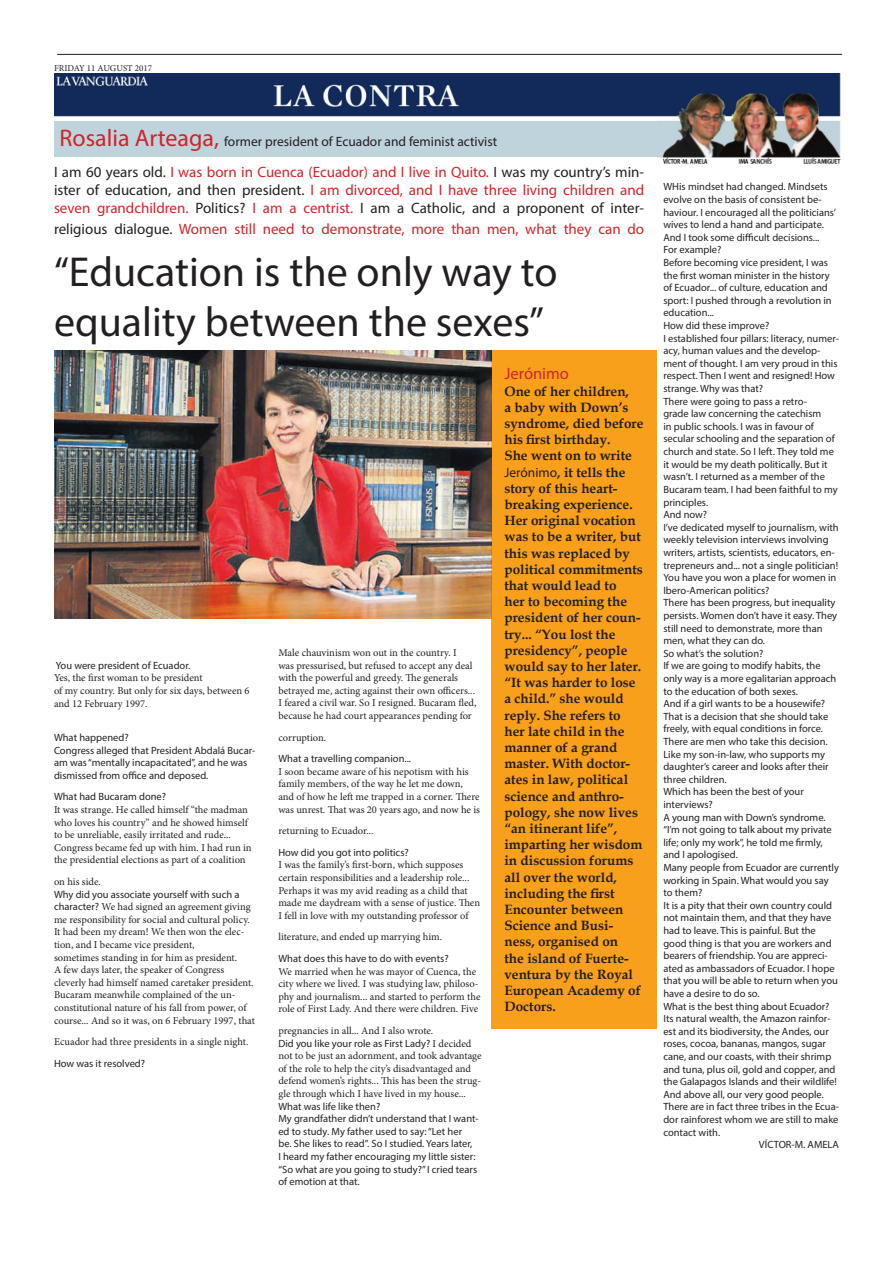
<style>
.page{position:relative;width:893px;height:1263px;background:#fff}
.page>*{position:absolute;margin:0;border:0;box-sizing:border-box;transform-origin:0 0}
.t1{font:42px/50.4px "Myriad Pro";color:#231f20}
.t2{font:16.5px "Myriad Pro";color:#d1232a}
.t3{font:15px/18px "Myriad Pro";color:#d1232a;text-align:justify}
.t4{font:700 13.5px/16.2px "Book Antiqua";color:#231f20}
.t5{font:13.5px "Myriad Pro";color:#231f20}
.t6{font:10.5px/12.6px "Myriad Pro";color:#231f20}
.t7{font:10.5px/12.6px "Minion Pro";color:#231f20}
.t8{font:9px "Minion Pro";color:#231f20}
.s1{font-size:24px;color:#d1232a}
.s2{color:#231f20}
.s3{font-family:"Myriad Pro"}
.s4{font-family:"Myriad Pro";font-weight:400}
</style>
<div class="page">
<img style="left:54px;top:73px;width:787px;height:91px">
<hr style="left:57px;top:54px;width:785px;height:1px;background:#231f20">
<div style="left:54px;top:121px;width:603px;height:35px;background:#bfd3dc"></div>
<div style="left:492px;top:350px;width:165px;height:679px;background:#f89f1c"></div>
<img style="left:54px;top:350px;width:438px;height:269px">
<p class="t8" style="left:54px;top:62px;width:100px">FRIDAY 11 AUGUST 2017</p>
<p class="t5" style="left:60px;top:133px;width:439px"><span class="s1">Rosalia Arteaga,</span> former president of Ecuador and feminist activist</p>
<p class="t3" style="left:54px;top:162px;width:592px"><span class="s2">I am 60 years old.</span> I was born in Cuenca (Ecuador) and I live in Quito. <span class="s2">I was my country’s min&shy;ister of education, and then president.</span> I am divorced, and I have three living children and seven grandchildren. <span class="s2">Politics?</span> I am a centrist. <span class="s2">I am a Catholic, and a proponent of inter-</span></p>
<p class="t3" style="left:54px;top:220px;width:592px"><span class="s2">religious dialogue.</span> Women still need to demonstrate, more than men, what they can do</p>
<p class="t1" style="left:54px;top:246px;width:505px">“Education is the only way to equality between the sexes”</p>
<p class="t6" style="left:56px;top:659px;width:136px">You were president of Ecuador.</p>
<p class="t7" style="left:54px;top:672px;width:197px">Yes, the first woman to be president<br>of my country. But only for six days, between 6 and 12 February 1997.</p>
<p class="t6" style="left:54px;top:731px;width:76px">What happened?</p>
<p class="t6" style="left:54px;top:743px;width:203px">Congress alleged that President Abdalá Bucar&shy;am was “mentally incapacitated”, and he was dismissed from office and deposed.</p>
<p class="t6" style="left:54px;top:790px;width:114px">What had Bucaram done?</p>
<p class="t7" style="left:54px;top:803px;width:199px">It was strange. He called himself “the madman who loves his country” and he showed himself to be unreliable, easily irritated and rude...<br>Congress became fed up with him. I had run in the presidential elections as part of a coalition</p>
<p class="t7" style="left:54px;top:875px;width:48px">on his side.</p>
<p class="t7" style="left:54px;top:888px;width:198px"><span class="s3">Why did you associate yourself with such a character?</span> We had signed an agreement giving me responsibility for social and cultural policy.<br>It had been my dream! We then won the elec&shy;tion, and I became vice president,</p>
<p class="t7" style="left:54px;top:951px;width:185px">sometimes standing in for him as president.</p>
<p class="t7" style="left:54px;top:963px;width:202px">A few days later, the speaker of Congress cleverly had himself named caretaker president.<br>Bucaram meanwhile complained of the un&shy;constitutional nature of his fall from power, of course... And so it was, on 6 February 1997, that</p>
<p class="t7" style="left:54px;top:1035px;width:196px">Ecuador had three presidents in a single night.</p>
<p class="t6" style="left:54px;top:1057px;width:93px">How was it resolved?</p>
<p class="t7" style="left:278px;top:646px;width:200px">Male chauvinism won out in the country. I<br>was pressurised, but refused to accept any deal with the powerful and greedy. The generals betrayed me, acting against their own officers...<br>I feared a civil war. So I resigned. Bucaram fled, because he had court appearances pending for</p>
<p class="t7" style="left:278px;top:731px;width:49px">corruption.</p>
<p class="t6" style="left:278px;top:752px;width:134px">What a travelling companion...</p>
<p class="t7" style="left:278px;top:765px;width:203px">I soon became aware of his nepotism with his family members, of the way he let me down, and of how he left me trapped in a corner. There was unrest. That was 20 years ago, and now he is</p>
<p class="t7" style="left:278px;top:825px;width:97px">returning to Ecuador...</p>
<p class="t6" style="left:278px;top:846px;width:132px">How did you got into politics?</p>
<p class="t7" style="left:278px;top:859px;width:203px">I was the family’s first-born, which supposes certain responsibilities and a leadership role...<br>Perhaps it was my avid reading as a child that made me daydream with a sense of justice. Then I fell in love with my outstanding professor of</p>
<p class="t7" style="left:278px;top:931px;width:165px">literature, and ended up marrying him.</p>
<p class="t6" style="left:278px;top:952px;width:172px">What does this have to do with events?</p>
<p class="t7" style="left:278px;top:965px;width:204px">We married when he was mayor of Cuenca, the city where we lived. I was studying law, philoso&shy;phy and journalism... and started to perform the role of First Lady. And there were children. Five</p>
<p class="t7" style="left:278px;top:1024px;width:156px">pregnancies in all... And I also wrote.</p>
<p class="t7" style="left:278px;top:1037px;width:205px"><span class="s3">Did you like your role as First Lady?</span> I decided not to be just an adornment, and took advantage of the role to help the city’s disadvantaged and defend women’s rights... This has been the strug&shy;gle through which I have lived in my house...<br><span class="s3">What was life like then?</span></p>
<p class="t6" style="left:278px;top:1112px;width:202px">My grandfather didn’t understand that I want&shy;ed to study. My father used to say: “Let her<br>be. She likes to read”. So I studied. Years later,<br>I heard my father encouraging my little sister: “So what are you going to study?” I cried tears of emotion at that.</p>
<p class="t2" style="left:504px;top:364px;width:66px">Jerónimo</p>
<p class="t4" style="left:504px;top:383px;width:141px">One of her children,<br>a baby with Down’s syndrome, died before his first birthday.<br>She went on to write<br><span class="s4">Jerónimo</span>, it tells the story of this heart&shy;breaking experience.<br>Her original vocation was to be a writer, but this was replaced by political commitments that would lead to<br>her to becoming the president of her coun&shy;try... “You lost the presidency”, people would say to her later. “It was harder to lose a child.” she would reply. She refers to her late child in the manner of a grand master. With doctor&shy;ates in law, political science and anthro&shy;pology, she now lives “an itinerant life”, imparting her wisdom in discussion forums all over the world, including the first<br>Encounter between<br>Science and Busi&shy;ness, organised on<br>the island of Fuerte&shy;ventura by the Royal<br>European Academy of<br>Doctors.</p>
<p class="t6" style="left:663px;top:180px;width:174px">WHis mindset had changed. Mindsets evolve on the basis of consistent be&shy;haviour. I encouraged all the politicians’ wives to lend a hand and participate.<br>And I took some difficult decisions...</p>
<p class="t6" style="left:663px;top:243px;width:60px">For example?</p>
<p class="t6" style="left:663px;top:256px;width:170px">Before becoming vice president, I was the first woman minister in the history of Ecuador... of culture, education and sport: I pushed through a revolution in education...</p>
<p class="t6" style="left:663px;top:319px;width:107px">How did these improve?</p>
<p class="t6" style="left:663px;top:332px;width:177px">I established four pillars: literacy, numer&shy;acy, human values and the develop&shy;ment of thought. I am very proud in this respect. Then I went and resigned! How strange. Why was that?</p>
<p class="t6" style="left:663px;top:395px;width:176px">There were going to pass a retro-<br>grade law concerning the catechism<br>in public schools. I was in favour of secular schooling and the separation of church and state. So I left. They told me it would be my death politically. But it wasn’t. I returned as a member of the Bucaram team. I had been faithful to my principles.</p>
<p class="t6" style="left:663px;top:508px;width:45px">And now?</p>
<p class="t6" style="left:663px;top:521px;width:177px">I’ve dedicated myself to journalism, with weekly television interviews involving writers, artists, scientists, educators, en&shy;trepreneurs and... not a single politician!</p>
<p class="t6" style="left:663px;top:571px;width:174px">You have you won a place for women in<br>Ibero-American politics?</p>
<p class="t6" style="left:663px;top:596px;width:175px">There has been progress, but inequality persists. Women don’t have it easy. They still need to demonstrate, more than men, what they can do.</p>
<p class="t6" style="left:663px;top:647px;width:102px">So what’s the solution?</p>
<p class="t6" style="left:663px;top:659px;width:174px">If we are going to modify habits, the only way is a more egalitarian approach to the education of both sexes.</p>
<p class="t6" style="left:663px;top:697px;width:167px">And if a girl wants to be a housewife?<br>That is a decision that she should take freely, with equal conditions in force.<br>There are men who take this decision.<br>Like my son-in-law, who supports my daughter’s career and looks after their three children.</p>
<p class="t6" style="left:663px;top:785px;width:142px">Which has been the best of your interviews?</p>
<p class="t6" style="left:663px;top:810px;width:170px">A young man with Down’s syndrome. “I’m not going to talk about my private life; only my work”, he told me firmly, and I apologised.</p>
<p class="t6" style="left:663px;top:861px;width:177px">Many people from Ecuador are currently working in Spain. What would you say to them?</p>
<p class="t6" style="left:663px;top:899px;width:176px">It is a pity that their own country could not maintain them, and that they have had to leave. This is painful. But the good thing is that you are workers and bearers of friendship. You are appreci&shy;ated as ambassadors of Ecuador. I hope that you will be able to return when you have a desire to do so.</p>
<p class="t6" style="left:663px;top:999px;width:168px">What is the best thing about Ecuador?</p>
<p class="t6" style="left:663px;top:1012px;width:177px">Its natural wealth, the Amazon rainfor&shy;est and its biodiversity, the Andes, our roses, cocoa, bananas, mangos, sugar cane, and our coasts, with their shrimp and tuna, plus oil, gold and copper, and the Galapagos Islands and their wildlife!<br>And above all, our very good people.<br>There are in fact three tribes in the Ecua&shy;dor rainforest whom we are still to make contact with.</p>
<p class="t6" style="left:759px;top:1138px;width:82px">VÍCTOR-M. AMELA</p>
</div>
